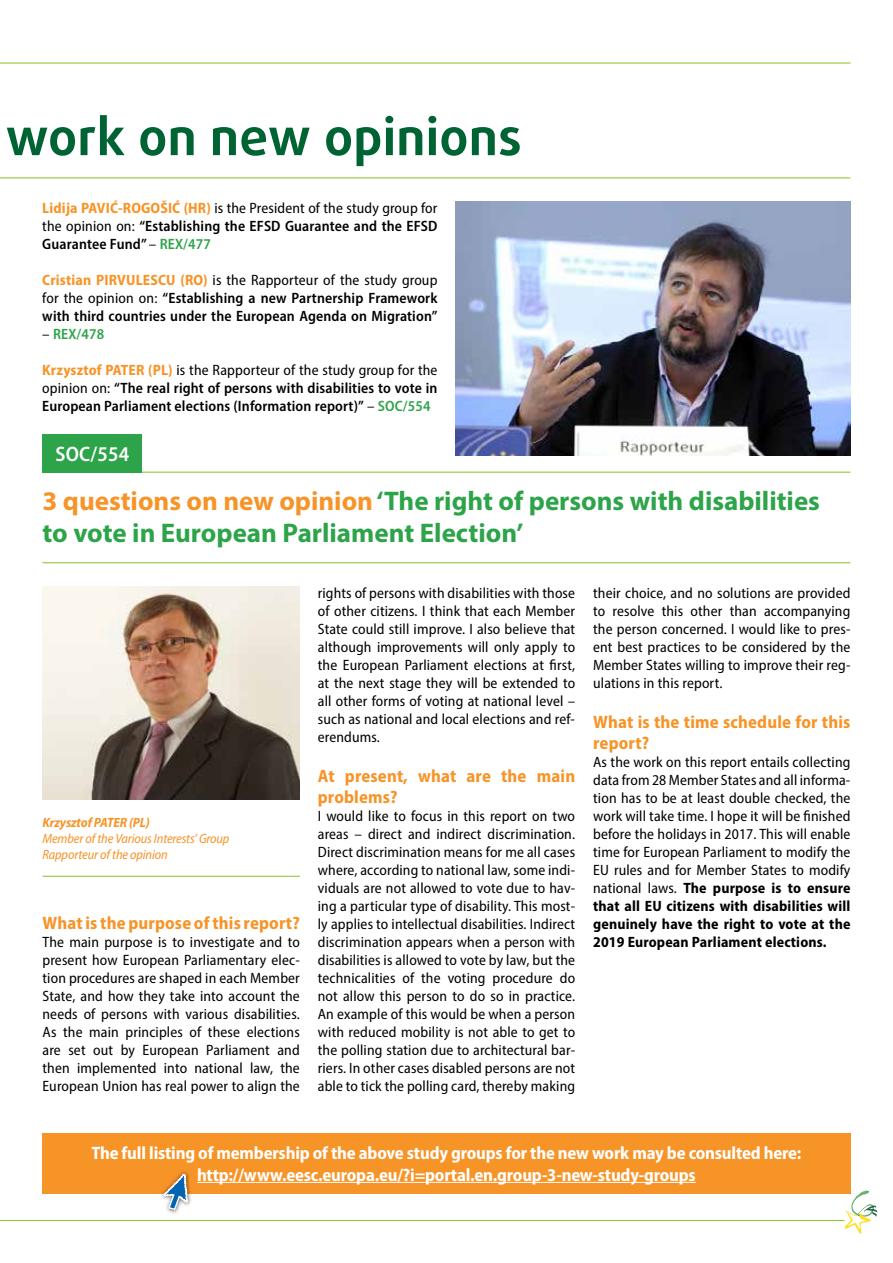
<style>
.page{position:relative;width:893px;height:1263px;background:#fff}
.page>*{position:absolute;margin:0;border:0;box-sizing:border-box;transform-origin:0 0}
.t1{font:700 51px "Daxline Pro";letter-spacing:.005em;color:#006334}
.t2{font:700 27px/32.4px "Myriad Pro";color:#2da44a}
.t3{font:600 semi-condensed 21px "Myriad Pro";letter-spacing:.01em;color:#fff}
.t4{font:700 semi-condensed 18px/21.6px "Myriad Pro";letter-spacing:-.01em;color:#fff;text-align:center}
.t5{font:700 semi-condensed 18px/21.6px "Myriad Pro";letter-spacing:.01em;color:#f79428}
.t6{font:semi-condensed 15px/18px "Myriad Pro";letter-spacing:.01em;color:#000;text-align:justify}
.t7{font:600 semi-condensed 15px/18px "Myriad Pro";letter-spacing:.01em;color:#000;text-align:justify}
.t8{font:600 semi-condensed 15px "Myriad Pro";letter-spacing:.01em;color:#2da44a}
.t9{font:italic semi-condensed 13.5px/16.2px "Myriad Pro";letter-spacing:-.01em;color:#f79428}
.t10{font:italic 700 semi-condensed 13.5px "Myriad Pro";letter-spacing:-.01em;color:#f79428}
.s1{font-weight:700;color:#f79428}
.s2{font-weight:400}
.s3{color:#2da44a}
.s4{font-weight:400;color:#000}
.s5{color:#f79428}
.s6{font-weight:700}
</style>
<div class="page">
<hr style="left:0;top:177px;width:850px;height:1px;background:#92c83e">
<hr style="left:42px;top:472px;width:808px;height:1px;background:#92c83e">
<hr style="left:42px;top:562px;width:808px;height:1px;background:#92c83e">
<img style="left:42px;top:587px;width:258px;height:212px">
<hr style="left:43px;top:876px;width:257px;height:1px;background:#92c83e">
<div style="left:43px;top:434px;width:99px;height:39px;background:#2da44a"></div>
<div style="left:42px;top:1133px;width:808px;height:60px;background:#f79428"></div>
<hr style="left:197px;top:1182px;width:499px;height:1px;background:#fff">
<hr style="left:0;top:1220px;width:844px;height:1px;background:#92c83e">
<svg style="left:844px;top:1190px;width:33px;height:44px"></svg>
<hr style="left:0;top:62px;width:850px;height:2px;background:#92c83e">
<img style="left:455px;top:202px;width:395px;height:253px">
<img style="left:157px;top:1171px;width:38px;height:43px">
<svg style="left:162px;top:1173px;width:27px;height:38px"></svg>
<h1 class="t1" style="left:6px;top:103px;width:518px">work on new opinions</h1>
<p class="t7" style="left:42px;top:198px;width:397px"><span class="s1">Lidija PAVIĆ-ROGOŠIĆ (HR)</span> <span class="s2">is the President of the study group for the opinion on:</span> “Establishing the EFSD Guarantee and the EFSD Guarantee Fund” <span class="s2">–</span> <span class="s3">REX/477</span></p>
<p class="t7" style="left:42px;top:270px;width:397px"><span class="s1">Cristian PIRVULESCU (RO)</span> <span class="s2">is the Rapporteur of the study group for the opinion on:</span> “Establishing a new Partnership Framework with third countries under the European Agenda on Migration”</p>
<p class="t8" style="left:42px;top:324px;width:63px"><span class="s4">–</span> REX/478</p>
<p class="t7" style="left:42px;top:360px;width:397px"><span class="s1">Krzysztof PATER (PL)</span> <span class="s2">is the Rapporteur of the study group for the opinion on:</span> “The real right of persons with disabilities to vote in European Parliament elections (Information report)” <span class="s2">–</span> <span class="s3">SOC/554</span></p>
<h3 class="t3" style="left:56px;top:441px;width:75px">SOC/554</h3>
<h2 class="t2" style="left:43px;top:483px;width:779px"><span class="s5">3 questions on new opinion</span>‘The right of persons with disabilities to vote in European Parliament Election’</h2>
<p class="t10" style="left:43px;top:813px;width:109px">Krzysztof PATER (PL)</p>
<p class="t9" style="left:43px;top:830px;width:188px">Member of the Various Interests’ Group<br>Rapporteur of the opinion</p>
<p class="t5" style="left:43px;top:912px;width:259px">What is the purpose of this report?</p>
<p class="t6" style="left:43px;top:933px;width:259px">The main purpose is to investigate and to present how European Parliamentary elec&shy;tion procedures are shaped in each Member State, and how they take into account the needs of persons with various disabilities.<br>As the main principles of these elections are set out by European Parliament and then implemented into national law, the European Union has real power to align the</p>
<p class="t6" style="left:318px;top:584px;width:259px">rights of persons with disabilities with those of other citizens. I think that each Member State could still improve. I also believe that although improvements will only apply to the European Parliament elections at first, at the next stage they will be extended to all other forms of voting at national level – such as national and local elections and ref&shy;erendums.</p>
<p class="t5" style="left:318px;top:764px;width:259px">At present, what are the main problems?</p>
<p class="t6" style="left:318px;top:807px;width:259px">I would like to focus in this report on two areas – direct and indirect discrimination.<br>Direct discrimination means for me all cases where, according to national law, some indi&shy;viduals are not allowed to vote due to hav&shy;ing a particular type of disability. This most&shy;ly applies to intellectual disabilities. Indirect discrimination appears when a person with disabilities is allowed to vote by law, but the technicalities of the voting procedure do not allow this person to do so in practice.<br>An example of this would be when a person with reduced mobility is not able to get to the polling station due to architectural bar&shy;riers. In other cases disabled persons are not able to tick the polling card, thereby making</p>
<p class="t6" style="left:593px;top:584px;width:259px">their choice, and no solutions are provided to resolve this other than accompanying the person concerned. I would like to pres&shy;ent best practices to be considered by the Member States willing to improve their reg&shy;ulations in this report.</p>
<p class="t5" style="left:593px;top:710px;width:259px">What is the time schedule for this report?</p>
<p class="t6" style="left:593px;top:753px;width:259px">As the work on this report entails collecting data from 28 Member States and all informa&shy;tion has to be at least double checked, the work will take time. I hope it will be finished before the holidays in 2017. This will enable time for European Parliament to modify the EU rules and for Member States to modify national laws. <span class="s6">The purpose is to ensure that all EU citizens with disabilities will genuinely have the right to vote at the 2019 European Parliament elections.</span></p>
<p class="t4" style="left:91px;top:1141px;width:712px">The full listing of membership of the above study groups for the new work may be consulted here: http://www.eesc.europa.eu/?i=portal.en.group-3-new-study-groups</p>
</div>
